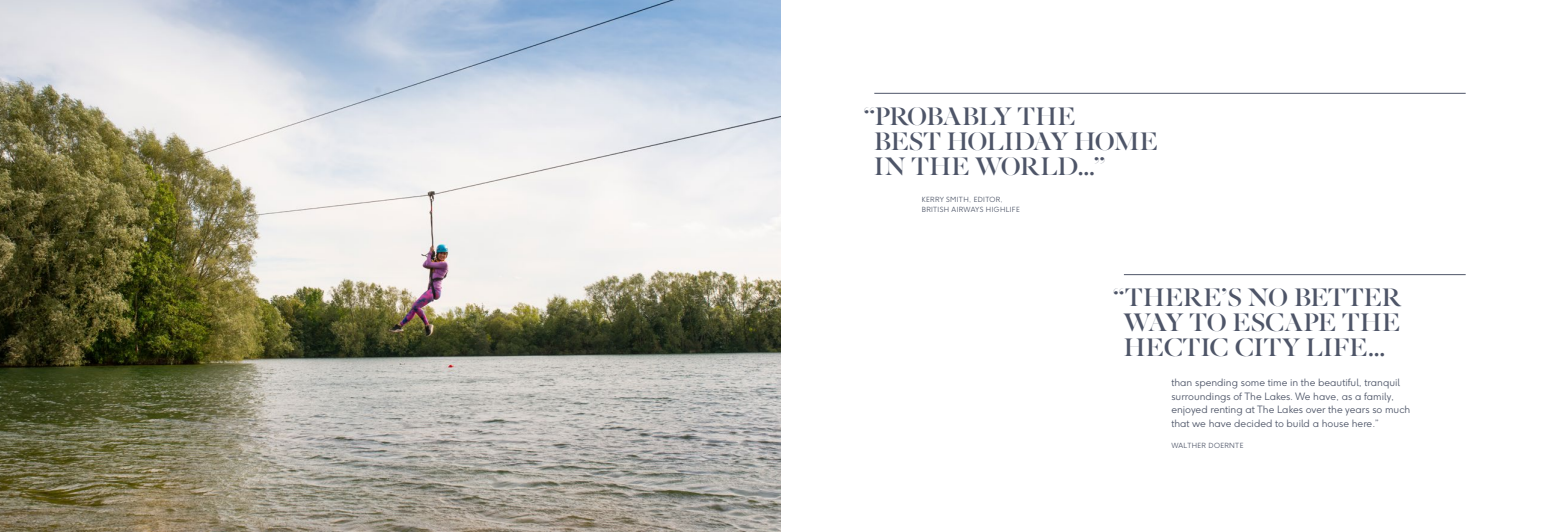
<style>
.page{position:relative;width:1560px;height:532px;background:#fff}
.page>*{position:absolute;margin:0;border:0;box-sizing:border-box;transform-origin:0 0}
.t1{font:25px/25px "INDEPENDENT Headline";color:#4e5568;text-align:center}
.t2{font:25px/25px "INDEPENDENT Headline";letter-spacing:-.02em;color:#4e5568}
.t3{font:300 10px/13.8px "F37 Ginger";color:#4e5568}
.t4{font:300 7px/10px "F37 Ginger";letter-spacing:.05em;color:#4e5568}
</style>
<div class="page">
<img style="left:0;top:0;width:780px;height:531px">
<hr style="left:874px;top:93px;width:591px;height:1px;background:#4e5568">
<hr style="left:1123px;top:274px;width:342px;height:1px;background:#4e5568">
<h1 class="t2" style="left:874px;top:103px;width:285px;text-indent:-11px">“PROBABLY THE<br>BEST HOLIDAY HOME<br>IN THE WORLD...”</h1>
<p class="t4" style="left:921px;top:194px;width:100px">KERRY SMITH, EDITOR,<br>BRITISH AIRWAYS HIGHLIFE</p>
<h1 class="t1" style="left:1112px;top:285px;width:289px">“THERE’S NO BETTER<br>WAY TO ESCAPE THE<br>HECTIC CITY LIFE...</h1>
<p class="t3" style="left:1171px;top:375px;width:240px">than spending some time in the beautiful, tranquil surroundings of The Lakes. We have, as a family, enjoyed renting at The Lakes over the years so much that we have decided to build a house here.”</p>
<p class="t4" style="left:1171px;top:440px;width:74px">WALTHER DOERNTE</p>
</div>
